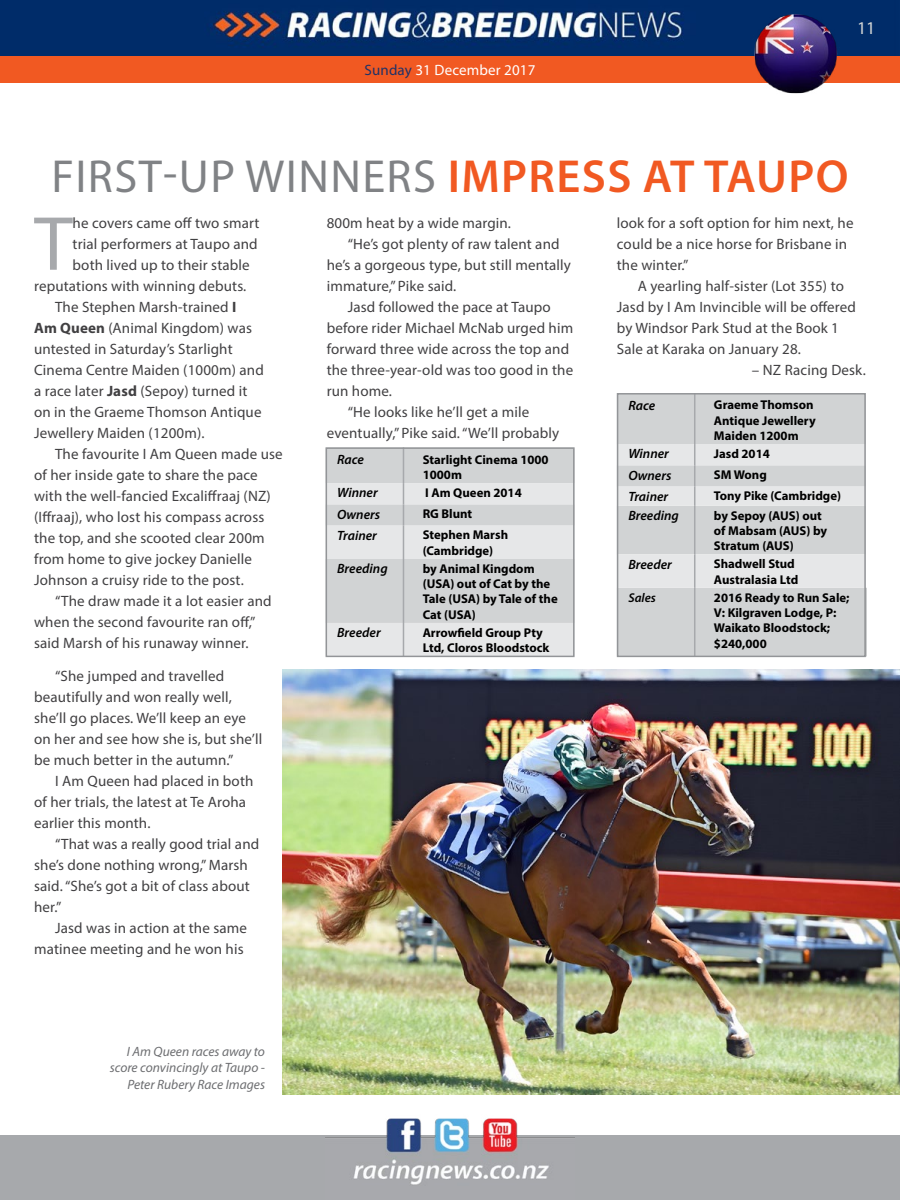
<style>
.page{position:relative;width:900px;height:1200px;background:#fff}
.page>*{position:absolute;margin:0;border:0;box-sizing:border-box;transform-origin:0 0}
.t1{font:77.25px "Myriad Pro";color:#a7a9ac}
.t2{font:46.5px "Myriad Pro";letter-spacing:.03em;color:#808285}
.t3{font:18px "Myriad Pro";color:#d1d4d4}
.t4{font:15px/21px "Myriad Pro";letter-spacing:.01em;color:#414042}
.t5{font:15px "Myriad Pro";letter-spacing:.01em;color:#fff}
.t6{font:italic 600 13.5px "Myriad Pro";color:#000}
.t7{font:italic 13.5px/16.2px "Myriad Pro";color:#6d6e71;text-align:right}
.t8{font:700 12.75px/15.3px "Myriad Pro";color:#000}
.t9{font:italic 600 12.75px "Myriad Pro";color:#000}
.s1{color:#203267}
.s2{font-weight:600;color:#f15922}
.s3{font-weight:700}
</style>
<div class="page">
<div style="left:0;top:1136px;width:900px;height:64px;background:#a7a9ac"></div>
<img style="left:325px;top:1118px;width:250px;height:67px">
<div style="left:0;top:56px;width:900px;height:27px;background:#f15922"></div>
<img style="left:0;top:0;width:900px;height:56px">
<img style="left:283px;top:670px;width:617px;height:424px">
<div style="left:329px;top:450px;width:243px;height:33px;background:#d1d3d4"></div>
<hr style="left:403px;top:447px;width:1px;height:36px;background:#a7a9ac">
<svg style="left:329px;top:483px;width:243px;height:171px;background:#dbdcdd"></svg>
<hr style="left:403px;top:526px;width:1px;height:33px;background:#a7a9ac">
<hr style="left:403px;top:559px;width:1px;height:64px;background:#a7a9ac">
<hr style="left:403px;top:623px;width:1px;height:33px;background:#a7a9ac">
<div style="left:620px;top:396px;width:243px;height:258px;background:#d1d3d4"></div>
<hr style="left:694px;top:393px;width:1px;height:51px;background:#a7a9ac">
<svg style="left:620px;top:444px;width:243px;height:144px;background:#dbddde"></svg>
<hr style="left:694px;top:506px;width:1px;height:48px;background:#a7a9ac">
<hr style="left:694px;top:554px;width:1px;height:34px;background:#a7a9ac">
<hr style="left:694px;top:588px;width:1px;height:68px;background:#a7a9ac">
<hr style="left:865px;top:588px;width:2px;height:68px;background:#a7a9ac">
<div style="left:326px;top:447px;width:249px;height:210px;border:2px solid #939598"></div>
<div style="left:617px;top:393px;width:249px;height:264px;border:2px solid #939598"></div>
<img style="left:752px;top:12px;width:88px;height:82px">
<p class="t5" style="left:365px;top:61px;width:172px"><span class="s1">Sunday</span> 31 December 2017</p>
<p class="t3" style="left:857px;top:17px;width:20px">11</p>
<h2 class="t2" style="left:51px;top:148px;width:799px">First-up winners <span class="s2">IMPRESS AT TAUPO</span></h2>
<h1 class="t1" style="left:34px;top:196px;width:40px">T</h1>
<p class="t4" style="left:73px;top:212px;width:188px">he covers came off two smart</p>
<p class="t4" style="left:617px;top:212px;width:238px">look for a soft option for him next, he could be a nice horse for Brisbane in the winter.”</p>
<p class="t4" style="left:617px;top:275px;width:241px;text-indent:21px">A yearling half-sister (Lot 355) to Jasd by I Am I nvincible will be offered by Windsor Park Stud at the Book 1<br>Sale at Karaka on January 28.</p>
<p class="t4" style="left:752px;top:359px;width:115px">– NZ Racing Desk.</p>
<p class="t4" style="left:327px;top:212px;width:186px">800m heat by a wide margin.</p>
<p class="t4" style="left:348px;top:233px;width:213px">“He’s got plenty of raw talent and</p>
<p class="t4" style="left:327px;top:254px;width:246px">he’s a gorgeous type, but still mentally</p>
<p class="t4" style="left:327px;top:275px;width:131px">immature,” Pike said.</p>
<p class="t4" style="left:348px;top:296px;width:205px">Jasd followed the pace at Taupo</p>
<p class="t4" style="left:327px;top:317px;width:248px">before rider Michael McNab urged him</p>
<p class="t4" style="left:327px;top:338px;width:244px">forward three wide across the top and</p>
<p class="t4" style="left:327px;top:359px;width:248px">the three-year-old was too good in the</p>
<p class="t4" style="left:327px;top:380px;width:67px">run home.</p>
<p class="t4" style="left:348px;top:401px;width:183px">“He looks like he’ll get a mile</p>
<p class="t4" style="left:327px;top:422px;width:234px">eventually,” Pike said. “We’ll probably</p>
<p class="t4" style="left:73px;top:233px;width:187px">trial performers at Taupo and</p>
<p class="t4" style="left:73px;top:254px;width:179px">both lived up to their stable</p>
<p class="t4" style="left:34px;top:275px;width:214px">reputations with winning debuts.</p>
<p class="t4" style="left:55px;top:296px;width:183px">The Stephen Marsh-trained <span class="s3">I</span></p>
<p class="t4" style="left:34px;top:317px;width:219px"><span class="s3">Am Queen</span> (Animal Kingdom) was</p>
<p class="t4" style="left:34px;top:338px;width:200px">untested in Saturday’s Starlight</p>
<p class="t4" style="left:34px;top:359px;width:231px">Cinema Centre Maiden (1000m) and</p>
<p class="t4" style="left:34px;top:380px;width:215px">a race later <span class="s3">Jasd</span> (Sepoy) turned it</p>
<p class="t4" style="left:34px;top:401px;width:229px">on in the Graeme Thomson Antique</p>
<p class="t4" style="left:34px;top:422px;width:172px">Jewellery Maiden (1200m).</p>
<p class="t4" style="left:55px;top:443px;width:229px">The favourite I Am Queen made use</p>
<p class="t4" style="left:34px;top:464px;width:225px">of her inside gate to share the pace</p>
<p class="t4" style="left:34px;top:485px;width:238px">with the well-fancied Excaliffraaj (NZ)</p>
<p class="t4" style="left:34px;top:506px;width:232px">(Iffraaj), who lost his compass across</p>
<p class="t4" style="left:34px;top:527px;width:232px">the top, and she scooted clear 200m</p>
<p class="t4" style="left:34px;top:548px;width:220px">from home to give jockey Danielle</p>
<p class="t4" style="left:34px;top:569px;width:211px">Johnson a cruisy ride to the post.</p>
<p class="t4" style="left:55px;top:590px;width:218px">“The draw made it a lot easier and</p>
<p class="t4" style="left:34px;top:611px;width:223px">when the second favourite ran off,”</p>
<p class="t4" style="left:34px;top:632px;width:216px">said Marsh of his runaway winner.</p>
<p class="t6" style="left:628px;top:397px;width:28px">Race</p>
<p class="t8" style="left:714px;top:397px;width:103px">Graeme Thomson<br>Antique Jewellery<br>Maiden 1200m</p>
<p class="t6" style="left:628px;top:445px;width:42px">Winner</p>
<p class="t8" style="left:714px;top:446px;width:57px">Jasd 2014</p>
<p class="t6" style="left:628px;top:467px;width:45px">Owners</p>
<p class="t8" style="left:714px;top:467px;width:54px">SM Wong</p>
<p class="t6" style="left:628px;top:488px;width:41px">Trainer</p>
<p class="t8" style="left:714px;top:488px;width:129px">Tony Pike (Cambridge)</p>
<p class="t6" style="left:628px;top:507px;width:52px">Breeding</p>
<p class="t8" style="left:714px;top:507px;width:115px">by Sepoy (AUS) out of Mabsam (AUS) by<br>Stratum (AUS)</p>
<p class="t6" style="left:628px;top:556px;width:45px">Breeder</p>
<p class="t8" style="left:714px;top:556px;width:86px">Shadwell Stud<br>Australasia Ltd</p>
<p class="t9" style="left:628px;top:589px;width:29px">Sales</p>
<p class="t8" style="left:714px;top:589px;width:137px">2016 Ready to Run Sale;<br>V: Kilgraven Lodge, P:<br>Waikato Bloodstock; $240,000</p>
<p class="t6" style="left:337px;top:451px;width:28px">Race</p>
<p class="t8" style="left:423px;top:451px;width:127px">Starlight Cinema 1000<br>1000m</p>
<p class="t6" style="left:337px;top:484px;width:42px">Winner</p>
<p class="t8" style="left:425px;top:485px;width:98px">I Am Queen 2014</p>
<p class="t6" style="left:337px;top:506px;width:45px">Owners</p>
<p class="t8" style="left:423px;top:506px;width:51px">RG Blunt</p>
<p class="t6" style="left:337px;top:527px;width:41px">Trainer</p>
<p class="t8" style="left:423px;top:527px;width:87px">Stephen Marsh (Cambridge)</p>
<p class="t6" style="left:337px;top:560px;width:52px">Breeding</p>
<p class="t8" style="left:423px;top:560px;width:137px">by Animal Kingdom (USA) out of Cat by the<br>Tale (USA) by Tale of the<br>Cat (USA)</p>
<p class="t6" style="left:337px;top:624px;width:45px">Breeder</p>
<p class="t8" style="left:423px;top:624px;width:128px">Arrowfield Group Pty<br>Ltd, Cloros Bloodstock</p>
<p class="t4" style="left:34px;top:665px;width:230px;text-indent:21px">“She jumped and travelled beautifully and won really well, she’ll go places. We’ll keep an eye on her and see how she is, but she’ll be much better in the autumn.”</p>
<p class="t4" style="left:34px;top:770px;width:221px;text-indent:21px">I Am Queen had placed in both of her trials, the latest at Te Aroha earlier this month.</p>
<p class="t4" style="left:34px;top:833px;width:227px;text-indent:21px">“That was a really good trial and she’s done nothing wrong,” Marsh said. “She’s got a bit of class about her.”</p>
<p class="t4" style="left:34px;top:917px;width:214px;text-align:right">Jasd was in action at the same matinee meeting and he won his</p>
<p class="t7" style="left:110px;top:1043px;width:157px">I Am Queen races away to score convincingly at Taupo -<br>Peter Rubery Race Images</p>
</div>
